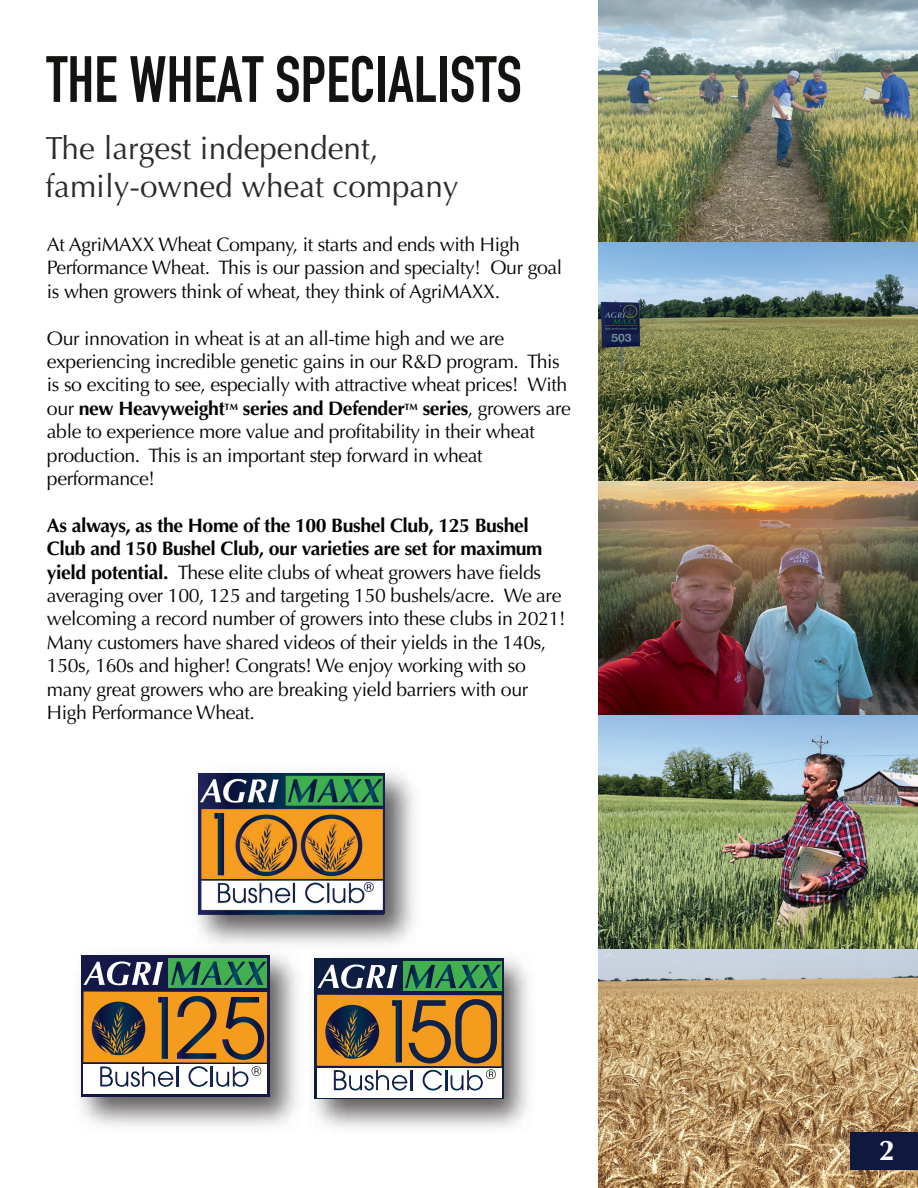
<style>
.page{position:relative;width:918px;height:1188px;background:#fff}
.page>*{position:absolute;margin:0;border:0;box-sizing:border-box;transform-origin:0 0}
.t1{font:700 64.35px "DIN Condensed";color:#040503}
.t2{font:32.1px/37.8px "Optima";color:#2e292a}
.t3{font:700 28.5px "Optima";color:#fff}
.t4{font:19.5px/23.4px "Optima";letter-spacing:-.02em;color:#050504}
.s1{font-weight:700}
</style>
<div class="page">
<img style="left:197px;top:772px;width:218px;height:171px">
<img style="left:198px;top:774px;width:186px;height:140px">
<img style="left:598px;top:715px;width:320px;height:473px">
<img style="left:80px;top:939px;width:232px;height:187px">
<div style="left:81px;top:955px;width:189px;height:141px;background:#151846"></div>
<div style="left:83px;top:1064px;width:184px;height:30px;background:#fff"></div>
<div style="left:169px;top:958px;width:98px;height:30px;background:#43b050"></div>
<svg style="left:83px;top:961px;width:80px;height:24px"></svg>
<svg style="left:171px;top:961px;width:96px;height:24px"></svg>
<svg style="left:83px;top:992px;width:184px;height:95px"></svg>
<img style="left:299px;top:943px;width:230px;height:185px">
<div style="left:315px;top:958px;width:189px;height:141px;background:#0e1e43"></div>
<div style="left:317px;top:1068px;width:185px;height:30px;background:#fff"></div>
<div style="left:403px;top:961px;width:99px;height:30px;background:#43b050"></div>
<svg style="left:317px;top:965px;width:81px;height:23px"></svg>
<svg style="left:405px;top:964px;width:96px;height:25px"></svg>
<svg style="left:317px;top:995px;width:185px;height:96px"></svg>
<img style="left:598px;top:0;width:320px;height:471px">
<div style="left:850px;top:1133px;width:68px;height:37px;background:#10183d"></div>
<img style="left:598px;top:471px;width:320px;height:244px">
<h1 class="t1" style="left:46px;top:36px;width:477px">THE WHEAT SPECIALISTS</h1>
<h2 class="t2" style="left:46px;top:130px;width:415px">The largest independent, family-owned wheat company</h2>
<p class="t4" style="left:47px;top:233px;width:517px">At AgriMAXX Wheat Company, it starts and ends with High<br>Performance Wheat. This is our passion and specialty! Our goal is when growers think of wheat, they think of AgriMAXX.</p>
<p class="t4" style="left:47px;top:327px;width:525px">Our innovation in wheat is at an all-time high and we are experiencing incredible genetic gains in our R&amp;D program. This is so exciting to see, especially with attractive wheat prices! With our <span class="s1">new Heavyweight</span><sup>TM</sup> <span class="s1">series and Defender</span><sup>TM</sup> <span class="s1">series</span>, growers are able to experience more value and profitability in their wheat production. This is an important step forward in wheat performance!</p>
<p class="t4" style="left:47px;top:514px;width:520px"><span class="s1">As always, as the Home of the 100 Bushel Club, 125 Bushel Club and 150 Bushel Club, our varieties are set for maximum yield potential.</span> These elite clubs of wheat growers have fields averaging over 100, 125 and targeting 150 bushels/acre. We are welcoming a record number of growers into these clubs in 2021!<br>Many customers have shared videos of their yields in the 140s, 150s, 160s and higher! Congrats! We enjoy working with so many great growers who are breaking yield barriers with our High Performance Wheat.</p>
<h3 class="t3" style="left:879px;top:1134px;width:17px">2</h3>
</div>
